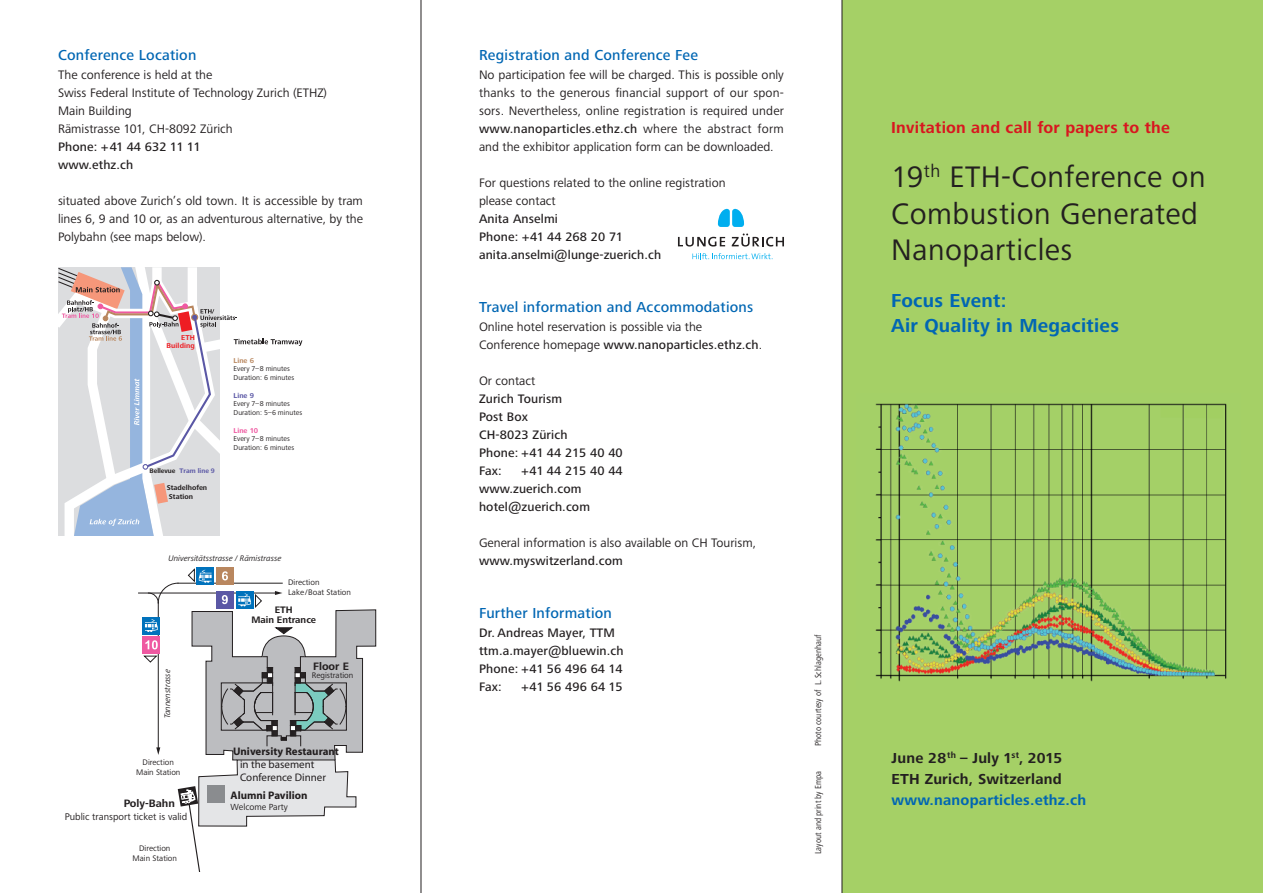
<style>
.page{position:relative;width:1263px;height:893px;background:#fff}
.page>*{position:absolute;margin:0;border:0;box-sizing:border-box;transform-origin:0 0}
.t1{font:30.75px/36px "Frutiger Next Pro";letter-spacing:.015em;color:#231f20}
.t2{font:700 19.5px/24.8px "Frutiger Next Pro";letter-spacing:.015em;color:#0166b3}
.t3{font:700 16.5px "Frutiger Next Pro";letter-spacing:.015em;color:#d8171f}
.t4{font:500 15px "Frutiger Next Pro";letter-spacing:.015em;color:#0166b3}
.t5{font:700 15px/21px "Frutiger Next Pro";letter-spacing:.015em;color:#231f20}
.t6{font:700 15px "Frutiger Next Pro";letter-spacing:.015em;color:#0166b3}
.t7{font:12.75px/18px "Frutiger Next Pro";color:#231f20}
.t8{font:500 12.75px/18px "Frutiger Next Pro";letter-spacing:.01em;color:#231f20}
.t9{font:700 11.1px "Frutiger Next Pro";color:#231f20}
.t10{font:700 10.95px "Myriad";color:#231f20}
.t11{font:10.95px/13.2px "Myriad";color:#231f20}
.t12{font:10.05px "Frutiger Next Pro";color:#231f20}
.t13{font:700 9.75px/9.8px "Frutiger Next Pro";color:#231f20;text-align:center}
.t14{font:9.15px "Frutiger Next Pro";color:#231f20}
.t15{font:condensed 9px "Frutiger Next Pro";color:#231f20}
.t16{font:8.4px/10.1px "Frutiger Next Pro";color:#231f20;text-align:center}
.t17{font:italic 8.4px "Frutiger Next Pro";color:#231f20}
.t18{font:7.35px/8.7px "Frutiger Next Pro";color:#231f20}
.t19{font:700 7.35px/8.7px "Frutiger Next Pro";color:#231f20}
.t20{font:700 7.35px/8.4px "Frutiger Next Pro";letter-spacing:.015em;color:#ee1d23;text-align:right}
.t21{font:700 7.35px "Frutiger Next Pro";color:#ef59a1}
.t22{font:700 7.35px "Frutiger Next Pro";color:#b9875f}
.t23{font:700 7.35px "Frutiger Next Pro";color:#5a57a5}
.t24{font:700 6.75px "Frutiger Next Pro";color:#5a57a5}
.s1{color:#231f20}
.s2{font-weight:500}
</style>
<div class="page">
<div style="left:842px;top:0;width:421px;height:893px;background:#a5d066"></div>
<img style="left:875px;top:403px;width:352px;height:279px">
<hr style="left:842px;top:0;width:1px;height:893px;background:#231f20">
<hr style="left:421px;top:0;width:1px;height:893px;background:#231f20">
<svg style="left:58px;top:267px;width:244px;height:268px"></svg>
<hr style="left:139px;top:593px;width:137px;height:1px;background:#231f20">
<div style="left:196px;top:567px;width:18px;height:18px;background:#0072bc"></div>
<div style="left:142px;top:617px;width:18px;height:17px;background:#0072bc"></div>
<div style="left:216px;top:567px;width:18px;height:18px;background:#b9875f"></div>
<div style="left:142px;top:636px;width:18px;height:18px;background:#ef59a1"></div>
<svg style="left:144px;top:568px;width:232px;height:303px"></svg>
<svg style="left:678px;top:237px;width:47px;height:10px"></svg>
<svg style="left:732px;top:233px;width:52px;height:14px"></svg>
<svg style="left:692px;top:253px;width:81px;height:6px"></svg>
<div style="left:732px;top:209px;width:12px;height:18px;background:#00aeef;border-radius:3px"></div>
<div style="left:718px;top:209px;width:12px;height:18px;background:#00aeef;border-radius:3px"></div>
<p class="t4" style="left:58px;top:50px;width:140px">Conference Location</p>
<p class="t7" style="left:58px;top:67px;width:271px">The conference is held at the<br>Swiss Federal Institute of Technology Zurich (ETHZ)<br>Main Building<br>Rämistrasse 101, CH-8092 Zürich</p>
<p class="t8" style="left:58px;top:139px;width:144px">Phone: +41 44 632 11 11 www.ethz.ch</p>
<p class="t7" style="left:58px;top:193px;width:306px;text-align:justify">situated above Zurich’s old town. It is accessible by tram lines 6, 9 and 10 or, as an adventurous alternative, by the Polybahn (see maps below).</p>
<p class="t20" style="left:166px;top:334px;width:30px">ETH<br>Building</p>
<p class="t24" style="left:149px;top:469px;width:67px"><span class="s1">Bellevue</span> Tram line 9</p>
<p class="t19" style="left:167px;top:484px;width:42px">Stadelhofen<br>Station</p>
<p class="t22" style="left:234px;top:358px;width:22px">Line 6</p>
<p class="t18" style="left:234px;top:365px;width:62px">Every 7–8 minutes<br>Duration: 6 minutes</p>
<p class="t23" style="left:234px;top:393px;width:22px">Line 9</p>
<p class="t18" style="left:234px;top:400px;width:70px">Every 7–8 minutes<br>Duration: 5–6 minutes</p>
<p class="t21" style="left:234px;top:428px;width:26px">Line 10</p>
<p class="t18" style="left:234px;top:435px;width:62px">Every 7–8 minutes<br>Duration: 6 minutes</p>
<p class="t17" style="left:168px;top:555px;width:115px">Universitätsstrasse / Rämistrasse</p>
<p class="t17" style="left:164px;top:718px;width:51px;rotate:-90deg">Tannenstrasse</p>
<p class="t16" style="left:136px;top:758px;width:46px">Direction<br>Main Station</p>
<p class="t9" style="left:124px;top:799px;width:53px">Poly-Bahn</p>
<p class="t12" style="left:65px;top:814px;width:124px">Public transport ticket is valid</p>
<p class="t16" style="left:133px;top:844px;width:46px">Direction<br>Main Station</p>
<p class="t16" style="left:288px;top:578px;width:64px;text-align:left">Direction<br>Lake/Boat Station</p>
<p class="t13" style="left:251px;top:606px;width:66px">ETH<br>Main Entrance</p>
<p class="t9" style="left:313px;top:662px;width:37px">Floor E</p>
<p class="t16" style="left:312px;top:671px;width:43px">Registration</p>
<p class="t10" style="left:233px;top:747px;width:107px">University Restaurant</p>
<p class="t11" style="left:240px;top:759px;width:87px">in the basement<br>Conference Dinner</p>
<p class="t10" style="left:231px;top:791px;width:79px">Alumni Pavilion</p>
<p class="t14" style="left:231px;top:804px;width:59px">Welcome Party</p>
<p class="t4" style="left:479px;top:50px;width:221px">Registration and Conference Fee</p>
<p class="t7" style="left:479px;top:67px;width:306px;text-align:justify">No participation fee will be charged. This is possible only thanks to the generous financial support of our spon&shy;sors. Nevertheless, online registration is required under <span class="s2">www.nanoparticles.ethz.ch</span> where the abstract form and the exhibitor application form can be downloaded.</p>
<p class="t7" style="left:479px;top:175px;width:248px">For questions related to the online registration please contact</p>
<p class="t8" style="left:479px;top:211px;width:184px">Anita Anselmi<br>Phone: +41 44 268 20 71 anita.anselmi@lunge-zuerich.ch</p>
<p class="t4" style="left:479px;top:302px;width:276px">Travel information and Accommodations</p>
<p class="t7" style="left:479px;top:319px;width:285px">Online hotel reservation is possible via the<br>Conference homepage <span class="s2">www.nanoparticles.ethz.ch</span>.</p>
<p class="t7" style="left:479px;top:373px;width:58px">Or contact</p>
<p class="t8" style="left:479px;top:391px;width:145px">Zurich Tourism<br>Post Box<br>CH-8023 Zürich<br>Phone: +41 44 215 40 40<br>Fax:</p>
<p class="t8" style="left:479px;top:463px;width:145px;text-indent:43px">+41 44 215 40 44 www.zuerich.com hotel@zuerich.com</p>
<p class="t7" style="left:479px;top:535px;width:279px">General information is also available on CH Tourism,</p>
<p class="t8" style="left:479px;top:553px;width:145px">www.myswitzerland.com</p>
<p class="t4" style="left:479px;top:608px;width:134px">Further Information</p>
<p class="t8" style="left:479px;top:625px;width:146px">Dr. Andreas Mayer, TTM ttm.a.mayer@bluewin.ch<br>Phone: +41 56 496 64 14<br>Fax:</p>
<p class="t8" style="left:521px;top:679px;width:102px">+41 56 496 64 15</p>
<p class="t15" style="left:815px;top:746px;width:113px;rotate:-90deg">Photo courtesy of L. Schlagenhauf</p>
<p class="t15" style="left:815px;top:854px;width:84px;rotate:-90deg">Layout and print by Empa</p>
<p class="t3" style="left:891px;top:122px;width:280px">Invitation and call for papers to the</p>
<h1 class="t1" style="left:891px;top:163px;width:316px">19<sup>th</sup> ETH-Conference on<br>Combustion Generated<br>Nanoparticles</h1>
<h2 class="t2" style="left:891px;top:290px;width:229px">Focus Event:<br>Air Quality in Megacities</h2>
<p class="t5" style="left:891px;top:749px;width:172px">June 28<sup>th</sup> – July 1<sup>st</sup>, 2015<br>ETH Zurich, Switzerland</p>
<p class="t6" style="left:891px;top:795px;width:196px">www.nanoparticles.ethz.ch</p>
</div>
